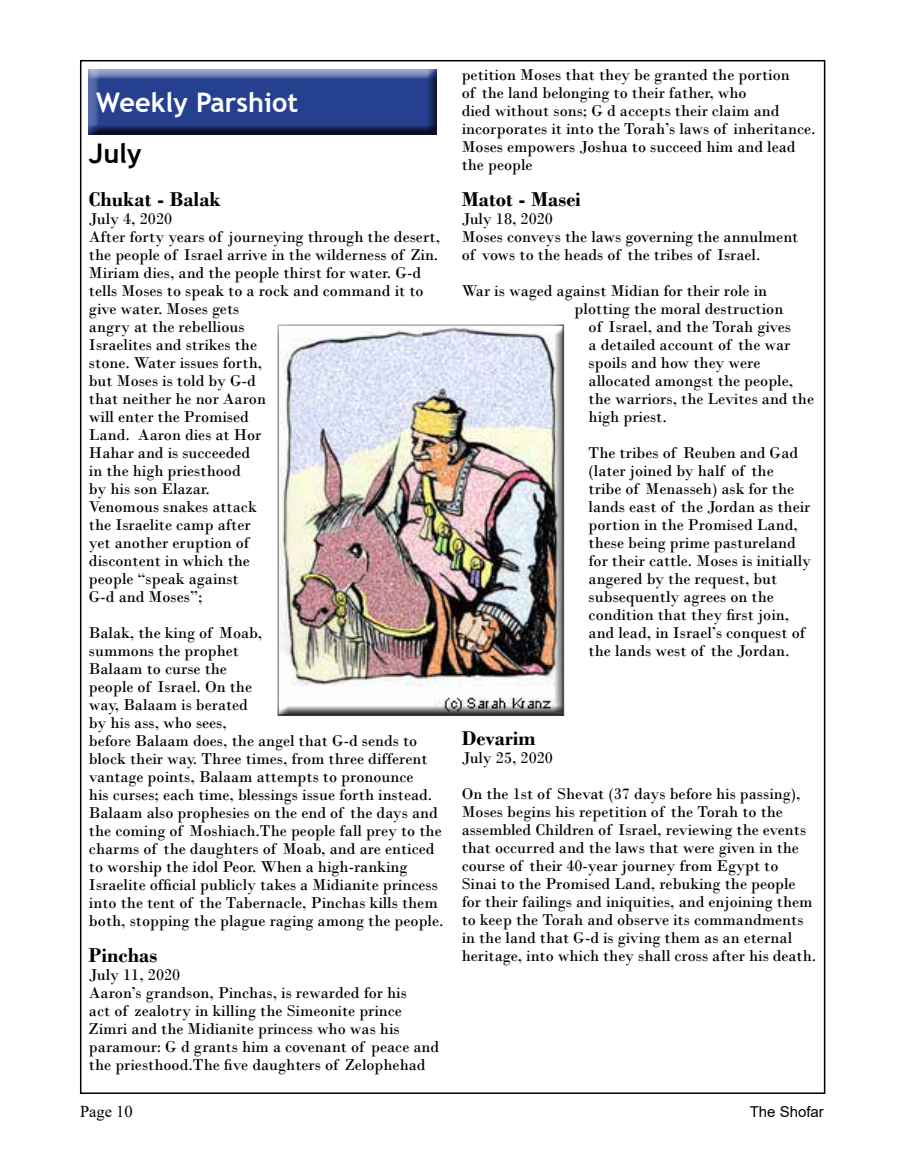
<style>
.page{position:relative;width:905px;height:1175px;background:#fff}
.page>*{position:absolute;margin:0;border:0;box-sizing:border-box;transform-origin:0 0}
.t1{font:700 27px "Trebuchet MS";color:#fff}
.t2{font:700 27px "Trebuchet MS";color:#000}
.t3{font:700 21px "Bodoni";color:#000}
.t4{font:16.5px/18px "Bodoni";color:#000}
.t5{font:16.5px "Times New Roman";color:#000}
.t6{font:15px "Arial";color:#000}
</style>
<div class="page">
<div style="left:80px;top:68px;width:357px;height:68px;background:#fff;opacity:.75"></div>
<div style="left:82px;top:70px;width:355px;height:66px;background:#000;opacity:.75"></div>
<div style="left:277px;top:325px;width:288px;height:391px;background:#000;opacity:.75"></div>
<h1 class="t1" style="left:96px;top:86px;width:203px">Weekly Parshiot</h1>
<h1 class="t2" style="left:89px;top:136px;width:54px">July</h1>
<p class="t3" style="left:89px;top:187px;width:133px">Chukat - Balak</p>
<p class="t4" style="left:89px;top:210px;width:353px">July 4, 2020<br>After forty years of journeying through the desert, the people of Israel arrive in the wilderness of Zin.<br>Miriam dies, and the people thirst for water. G-d tells Moses to speak to a rock and command it to give water. Moses gets<br>angry at the rebellious<br>Israelites and strikes the<br>stone. Water issues forth,<br>but Moses is told by G-d<br>that neither he nor Aaron<br>will enter the Promised<br>Land. Aaron dies at Hor<br>Hahar and is succeeded<br>in the high priesthood<br>by his son Elazar.<br>Venomous snakes attack<br>the Israelite camp after<br>yet another eruption of<br>discontent in which the<br>people “speak against<br>G-d and Moses”;</p>
<p class="t4" style="left:89px;top:624px;width:356px">Balak, the king of Moab,<br>summons the prophet<br>Balaam to curse the<br>people of Israel. On the<br>way, Balaam is berated<br>by his ass, who sees,<br>before Balaam does, the angel that G-d sends to block their way. Three times, from three different vantage points, Balaam attempts to pronounce<br>his curses; each time, blessings issue forth instead.<br>Balaam also prophesies on the end of the days and the coming of Moshiach.The people fall prey to the charms of the daughters of Moab, and are enticed to worship the idol Peor. When a high-ranking Israelite official publicly takes a Midianite princess into the tent of the Tabernacle, Pinchas kills them both, stopping the plague raging among the people.</p>
<p class="t3" style="left:89px;top:943px;width:70px">Pinchas</p>
<p class="t4" style="left:89px;top:966px;width:352px">July 11, 2020<br>Aaron’s grandson, Pinchas, is rewarded for his<br>act of zealotry in killing the Simeonite prince Zimri and the Midianite princess who was his paramour: G d grants him a covenant of peace and the priesthood.The five daughters of Zelophehad</p>
<p class="t4" style="left:461px;top:66px;width:355px">petition Moses that they be granted the portion<br>of the land belonging to their father, who<br>died without sons; G d accepts their claim and incorporates it into the Torah’s laws of inheritance.<br>Moses empowers Joshua to succeed him and lead the people</p>
<p class="t3" style="left:461px;top:187px;width:121px">Matot - Masei</p>
<p class="t4" style="left:461px;top:210px;width:338px">July 18, 2020<br>Moses conveys the laws governing the annulment of vows to the heads of the tribes of Israel.</p>
<p class="t4" style="left:461px;top:282px;width:307px">War is waged against Midian for their role in</p>
<p class="t4" style="left:574px;top:300px;width:210px">plotting the moral destruction</p>
<p class="t4" style="left:588px;top:318px;width:204px">of Israel, and the Torah gives</p>
<p class="t4" style="left:588px;top:336px;width:203px">a detailed account of the war</p>
<p class="t4" style="left:588px;top:354px;width:173px">spoils and how they were</p>
<p class="t4" style="left:588px;top:372px;width:206px">allocated amongst the people,</p>
<p class="t4" style="left:588px;top:390px;width:227px">the warriors, the Levites and the</p>
<p class="t4" style="left:588px;top:408px;width:80px">high priest.</p>
<p class="t4" style="left:588px;top:444px;width:224px">The tribes of Reuben and Gad (later joined by half of the<br>tribe of Menasseh) ask for the lands east of the Jordan as their portion in the Promised Land, these being prime pastureland for their cattle. Moses is initially angered by the request, but subsequently agrees on the condition that they first join, and lead, in Israel’s conquest of the lands west of the Jordan.</p>
<p class="t3" style="left:461px;top:725px;width:76px">Devarim</p>
<p class="t4" style="left:461px;top:739px;width:340px;line-height:36px">July 25, 2020<br>On the 1st of Shevat (37 days before his passing),</p>
<p class="t4" style="left:461px;top:802px;width:356px">Moses begins his repetition of the Torah to the assembled Children of Israel, reviewing the events that occurred and the laws that were given in the course of their 40-year journey from Egypt to Sinai to the Promised Land, rebuking the people for their failings and iniquities, and enjoining them to keep the Torah and observe its commandments in the land that G-d is giving them as an eternal heritage, into which they shall cross after his death.</p>
<p class="t5" style="left:80px;top:1099px;width:54px">Page 10</p>
<p class="t6" style="left:749px;top:1101px;width:76px">The Shofar</p>
</div>
